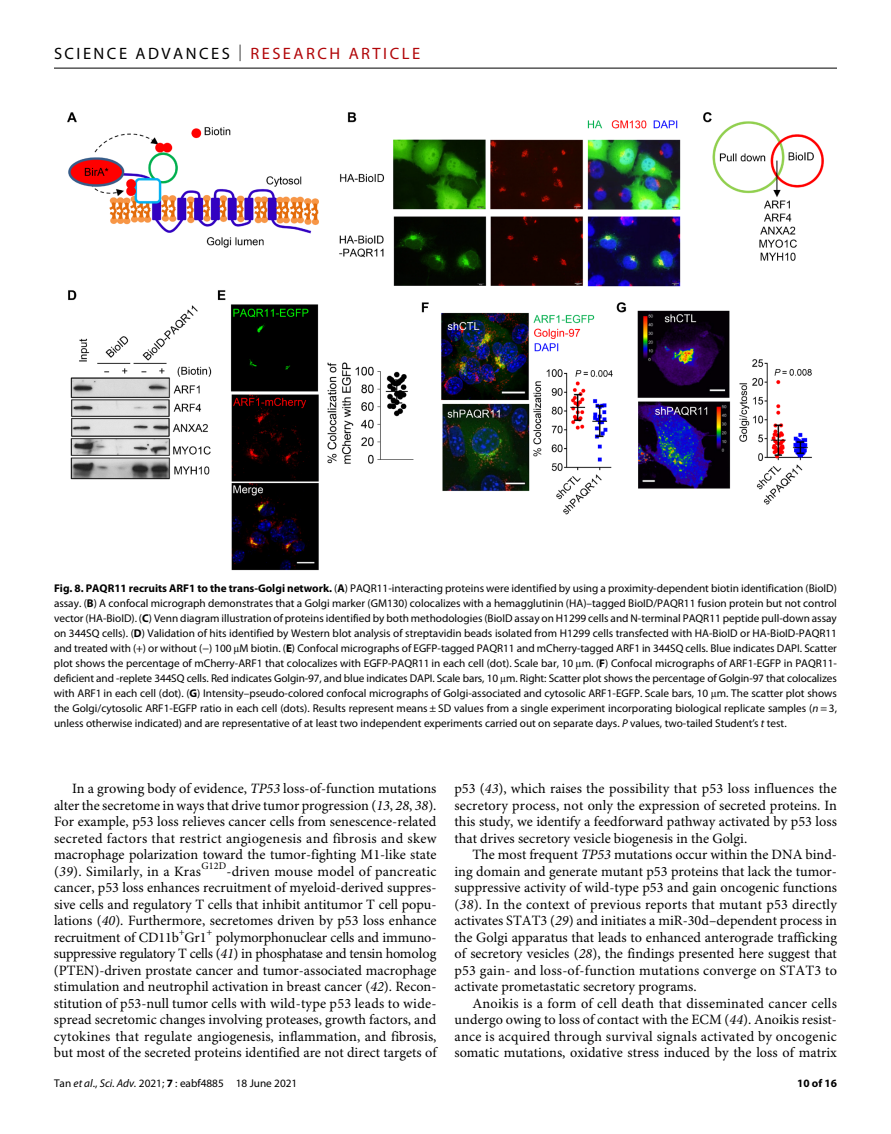
<style>
.page{position:relative;width:891px;height:1134px;background:#fff}
.page>*{position:absolute;margin:0;border:0;box-sizing:border-box;transform-origin:0 0}
.t1{font:16.5px "Myriad Pro";letter-spacing:.15em;color:#000}
.t2{font:14.25px/16.5px "Minion Pro";color:#000;text-align:justify}
.t3{font:11.25px/15px "Myriad Pro";color:#000;text-align:justify}
.t4{font:700 11.25px "Myriad Pro";color:#000}
.s1{font-weight:300}
.s2{color:#b10508}
.s3{font-weight:700}
.s4{font-style:italic}
</style>
<div class="page">
<hr style="left:54px;top:68px;width:783px;height:1px;background:#000">
<img style="left:67px;top:112px;width:757px;height:458px">
<p class="t1" style="left:54px;top:40px;width:368px">SCIENCE ADVANCES <span class="s1">|</span> <span class="s2">RESEARCH ARTICLE</span></p>
<p class="t3" style="left:54px;top:581px;width:785px"><span class="s3">Fig. 8. PAQR11 recruits ARF1 to the trans-Golgi network.</span> (<span class="s3">A</span>) PAQR11-interacting proteins were identified by using a proximity-dependent biotin identification (BioID) assay. (<span class="s3">B</span>) A confocal micrograph demonstrates that a Golgi marker (GM130) colocalizes with a hemagglutinin (HA)–tagged BioID/PAQR11 fusion protein but not control vector (HA-BioID). (<span class="s3">C</span>) Venn diagram illustration of proteins identified by both methodologies (BioID assay on H1299 cells and N-terminal PAQR11 peptide pull-down assay on 344SQ cells). (<span class="s3">D</span>) Validation of hits identified by Western blot analysis of streptavidin beads isolated from H1299 cells transfected with HA-BioID or HA-BioID-PAQR11 and treated with (+) or without (−) 100 M biotin. (<span class="s3">E</span>) Confocal micrographs of EGFP-tagged PAQR11 and mCherry-tagged ARF1 in 344SQ cells. Blue indicates DAPI. Scatter plot shows the percentage of mCherry-ARF1 that colocalizes with EGFP-PAQR11 in each cell (dot). Scale bar, 10 m. (<span class="s3">F</span>) Confocal micrographs of ARF1-EGFP in PAQR11- deficient and -replete 344SQ cells. Red indicates Golgin-97, and blue indicates DAPI. Scale bars, 10 m. Right: Scatter plot shows the percentage of Golgin-97 that colocalizes with ARF1 in each cell (dot). (<span class="s3">G</span>) Intensity–pseudo-colored confocal micrographs of Golgi-associated and cytosolic ARF1-EGFP. Scale bars, 10 m. The scatter plot shows the Golgi/cytosolic ARF1-EGFP ratio in each cell (dots). Results represent means ± SD values from a single experiment incorporating biological replicate samples (<span class="s4">n</span> = 3, unless otherwise indicated) and are representative of at least two independent experiments carried out on separate days. <span class="s4">P</span> values, two-tailed Student’s <span class="s4">t</span> test.</p>
<p class="t2" style="left:54px;top:782px;width:384px;text-indent:18px">In a growing body of evidence, <span class="s4">TP53</span> loss-of-function mutations alter the secretome in ways that drive tumor progression (<span class="s4">13</span>, <span class="s4">28</span>, <span class="s4">38</span>).<br>For example, p53 loss relieves cancer cells from senescence-related secreted factors that restrict angiogenesis and fibrosis and skew macrophage polarization toward the tumor-fighting M1-like state (<span class="s4">39</span>). Similarly, in a Kras<sup>G12D</sup>-driven mouse model of pancreatic cancer, p53 loss enhances recruitment of myeloid-derived suppres&shy;sive cells and regulatory T cells that inhibit antitumor T cell popu&shy;lations (<span class="s4">40</span>). Furthermore, secretomes driven by p53 loss enhance recruitment of CD11b<sup>+</sup>Gr1<sup>+</sup> polymorphonuclear cells and immuno&shy;suppressive regulatory T cells (<span class="s4">41</span>) in phosphatase and tensin homolog (PTEN)-driven prostate cancer and tumor-associated macrophage stimulation and neutrophil activation in breast cancer (<span class="s4">42</span>). Recon&shy;stitution of p53-null tumor cells with wild-type p53 leads to wide&shy;spread secretomic changes involving proteases, growth factors, and cytokines that regulate angiogenesis, inflammation, and fibrosis, but most of the secreted proteins identified are not direct targets of</p>
<p class="t2" style="left:454px;top:782px;width:384px">p53 (<span class="s4">43</span>), which raises the possibility that p53 loss influences the secretory process, not only the expression of secreted proteins. In this study, we identify a feedforward pathway activated by p53 loss that drives secretory vesicle biogenesis in the Golgi.</p>
<p class="t2" style="left:454px;top:848px;width:384px;text-indent:18px">The most frequent <span class="s4">TP53</span> mutations occur within the DNA bind&shy;ing domain and generate mutant p53 proteins that lack the tumor&shy;suppressive activity of wild-type p53 and gain oncogenic functions (<span class="s4">38</span>). In the context of previous reports that mutant p53 directly activates STAT3 (<span class="s4">29</span>) and initiates a miR-30d–dependent process in the Golgi apparatus that leads to enhanced anterograde trafficking of secretory vesicles (<span class="s4">28</span>), the findings presented here suggest that p53 gain- and loss-of-function mutations converge on STAT3 to activate prometastatic secretory programs.</p>
<p class="t2" style="left:454px;top:996px;width:384px;text-indent:18px">Anoikis is a form of cell death that disseminated cancer cells undergo owing to loss of contact with the ECM (<span class="s4">44</span>). Anoikis resist&shy;ance is acquired through survival signals activated by oncogenic somatic mutations, oxidative stress induced by the loss of matrix</p>
<p class="t3" style="left:54px;top:1076px;width:245px">Tan <span class="s4">et al</span>., <span class="s4">Sci. Adv.</span> 2021; <span class="s3">7</span> : eabf4885 18 June 2021</p>
<p class="t4" style="left:797px;top:1074px;width:41px">10 of 16</p>
</div>
